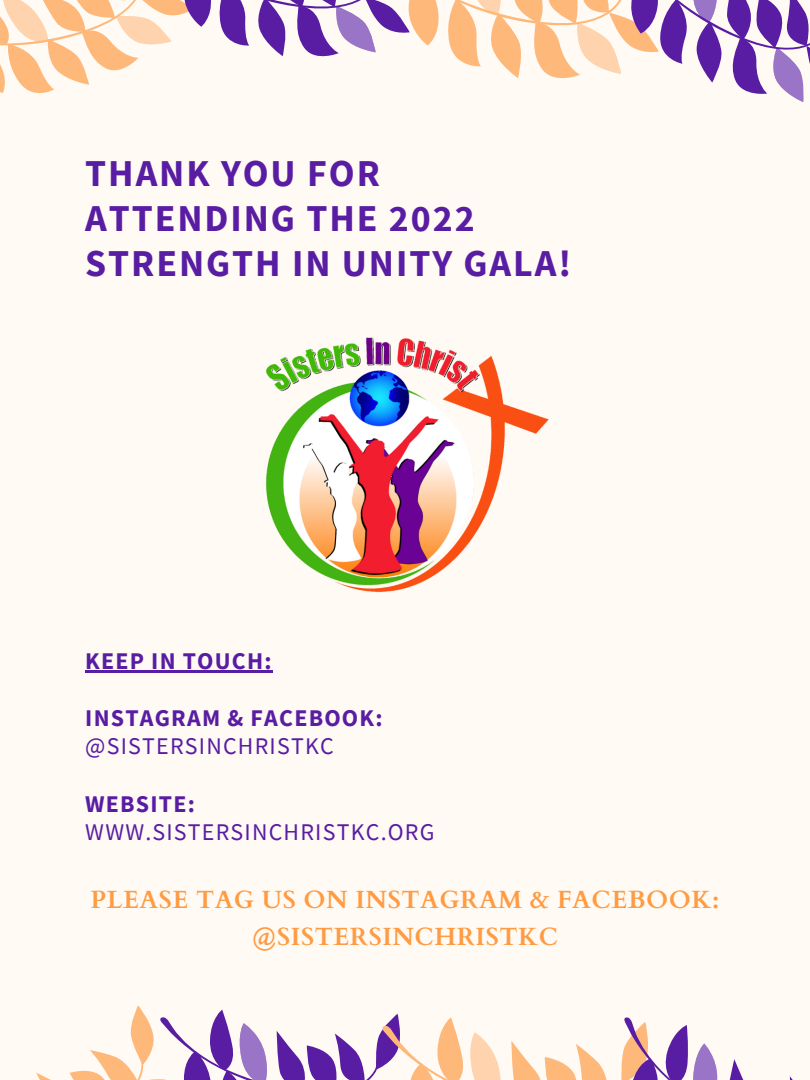
<style>
.page{position:relative;width:810px;height:1080px;background:#fffaf3}
.page>*{position:absolute;margin:0;border:0;box-sizing:border-box;transform-origin:0 0}
.t1{font:700 37.88px/45.1px "Source Sans Pro";letter-spacing:.05em;color:#591da3}
.t2{font:700 24.88px/37px "Cardo";letter-spacing:.02em;color:#ff9b42;text-align:center}
.t3{font:23.94px "Source Sans Pro";letter-spacing:.05em;color:#591da3}
.t4{font:700 23.94px "Source Sans Pro";letter-spacing:.05em;color:#591da3}
</style>
<div class="page">
<svg style="left:0;top:0;width:810px;height:102px"></svg>
<svg style="left:3px;top:1005px;width:790px;height:75px"></svg>
<hr style="left:85px;top:670px;width:188px;height:2px;background:#591da3">
<img style="left:265px;top:337px;width:284px;height:256px">
<h1 class="t1" style="left:85px;top:150px;width:487px">THANK YOU FOR<br>ATTENDING THE 2022<br>STRENGTH IN UNITY GALA!</h1>
<p class="t4" style="left:85px;top:645px;width:188px">KEEP IN TOUCH:</p>
<p class="t4" style="left:85px;top:702px;width:299px">INSTAGRAM &amp; FACEBOOK:</p>
<p class="t3" style="left:85px;top:731px;width:250px">@SISTERSINCHRISTKC</p>
<p class="t4" style="left:85px;top:788px;width:111px">WEBSITE:</p>
<p class="t3" style="left:85px;top:817px;width:351px">WWW.SISTERSINCHRISTKC.ORG</p>
<p class="t2" style="left:90px;top:882px;width:631px">PLEASE TAG US ON INSTAGRAM &amp; FACEBOOK: @SISTERSINCHRISTKC</p>
</div>
